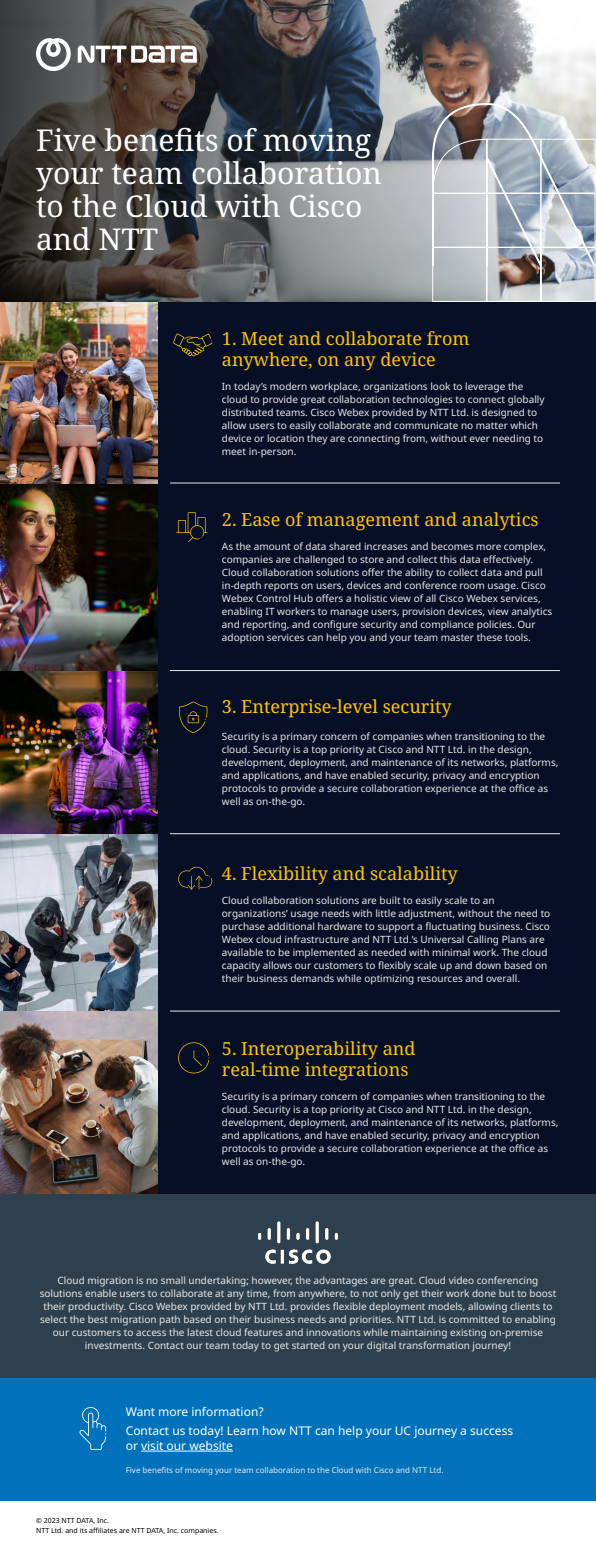
<style>
.page{position:relative;width:596px;height:1548px;background:#fff}
.page>*{position:absolute;margin:0;border:0;box-sizing:border-box;transform-origin:0 0}
.t1{font:30px/33px "Noto Serif";color:#fff}
.t2{font:18px/21px "Noto Serif";color:#ffc400}
.t3{font:12px/19px "Noto Sans";color:#fff}
.t4{font:10px/13px "Noto Sans";color:#e8e8e8}
.t5{font:8px "Noto Sans";color:#e8e8e8}
.t6{font:7px/10px "Noto Sans";color:#000}
</style>
<div class="page">
<div style="left:0;top:302px;width:595px;height:1127px;background:#070f26"></div>
<img style="left:0;top:302px;width:157px;height:892px">
<img style="left:0;top:0;width:595px;height:302px">
<svg style="left:36px;top:38px;width:35px;height:33px"></svg>
<svg style="left:78px;top:45px;width:119px;height:18px"></svg>
<svg style="left:430px;top:102px;width:165px;height:200px;background:#b1b6bc"></svg>
<svg style="left:173px;top:333px;width:39px;height:23px"></svg>
<hr style="left:170px;top:670px;width:389px;height:1px;background:#e8e8e8">
<hr style="left:170px;top:483px;width:389px;height:1px;background:#e8e8e8">
<hr style="left:170px;top:833px;width:389px;height:1px;background:#e8e8e8">
<hr style="left:170px;top:1011px;width:389px;height:1px;background:#e8e8e8">
<div style="left:0;top:1194px;width:595px;height:184px;background:#2e404d"></div>
<div style="left:0;top:1378px;width:595px;height:123px;background:#0072bc"></div>
<hr style="left:141px;top:1451px;width:92px;height:1px;background:#fff">
<svg style="left:79px;top:1407px;width:27px;height:43px"></svg>
<svg style="left:176px;top:512px;width:31px;height:30px"></svg>
<svg style="left:179px;top:701px;width:28px;height:32px"></svg>
<svg style="left:178px;top:867px;width:34px;height:22px"></svg>
<svg style="left:178px;top:1042px;width:31px;height:32px"></svg>
<img style="left:258px;top:1221px;width:80px;height:43px">
<h1 class="t1" style="left:36px;top:125px;width:347px">Five benefits of moving your team collaboration to the Cloud with Cisco and NTT</h1>
<h2 class="t2" style="left:222px;top:329px;width:249px">1. Meet and collaborate from anywhere, on any device</h2>
<p class="t4" style="left:222px;top:380px;width:324px">In today’s modern workplace, organizations look to leverage the cloud to provide great collaboration technologies to connect globally distributed teams. Cisco Webex provided by NTT Ltd. is designed to allow users to easily collaborate and communicate no matter which device or location they are connecting from, without ever needing to meet in-person.</p>
<h2 class="t2" style="left:222px;top:509px;width:318px">2. Ease of management and analytics</h2>
<p class="t4" style="left:222px;top:540px;width:331px">As the amount of data shared increases and becomes more complex, companies are challenged to store and collect this data effectively.<br>Cloud collaboration solutions offer the ability to collect data and pull in-depth reports on users, devices and conference room usage. Cisco Webex Control Hub offers a holistic view of all Cisco Webex services, enabling IT workers to manage users, provision devices, view analytics and reporting, and configure security and compliance policies. Our adoption services can help you and your team master these tools.</p>
<h2 class="t2" style="left:222px;top:697px;width:231px">3. Enterprise-level security</h2>
<p class="t4" style="left:222px;top:730px;width:338px">Security is a primary concern of companies when transitioning to the cloud. Security is a top priority at Cisco and NTT Ltd. in the design, development, deployment, and maintenance of its networks, platforms, and applications, and have enabled security, privacy and encryption protocols to provide a secure collaboration experience at the office as well as on-the-go.</p>
<h2 class="t2" style="left:222px;top:864px;width:237px">4. Flexibility and scalability</h2>
<p class="t4" style="left:222px;top:893px;width:330px">Cloud collaboration solutions are built to easily scale to an organizations’ usage needs with little adjustment, without the need to purchase additional hardware to support a fluctuating business. Cisco Webex cloud infrastructure and NTT Ltd.’s Universal Calling Plans are available to be implemented as needed with minimal work. The cloud capacity allows our customers to flexibly scale up and down based on their business demands while optimizing resources and overall.</p>
<h2 class="t2" style="left:222px;top:1038px;width:195px">5. Interoperability and real-time integrations</h2>
<p class="t4" style="left:222px;top:1090px;width:338px">Security is a primary concern of companies when transitioning to the cloud. Security is a top priority at Cisco and NTT Ltd. in the design, development, deployment, and maintenance of its networks, platforms, and applications, and have enabled security, privacy and encryption protocols to provide a secure collaboration experience at the office as well as on-the-go.</p>
<p class="t4" style="left:40px;top:1274px;width:517px;text-align:center">Cloud migration is no small undertaking; however, the advantages are great. Cloud video conferencing solutions enable users to collaborate at any time, from anywhere, to not only get their work done but to boost their productivity. Cisco Webex provided by NTT Ltd. provides flexible deployment models, allowing clients to select the best migration path based on their business needs and priorities. NTT Ltd. is committed to enabling our customers to access the latest cloud features and innovations while maintaining existing on-premise investments. Contact our team today to get started on your digital transformation journey!</p>
<p class="t3" style="left:126px;top:1402px;width:388px">Want more information?<br>Contact us today! Learn how NTT can help your UC journey a success</p>
<p class="t3" style="left:126px;top:1436px;width:109px">or visit our website</p>
<p class="t5" style="left:126px;top:1465px;width:319px">Five benefits of moving your team collaboration to the Cloud with Cisco and NTT Ltd.</p>
<p class="t6" style="left:36px;top:1515px;width:184px">© 2023 NTT DATA, Inc.<br>NTT Ltd. and its affiliates are NTT DATA, Inc. companies.</p>
</div>
